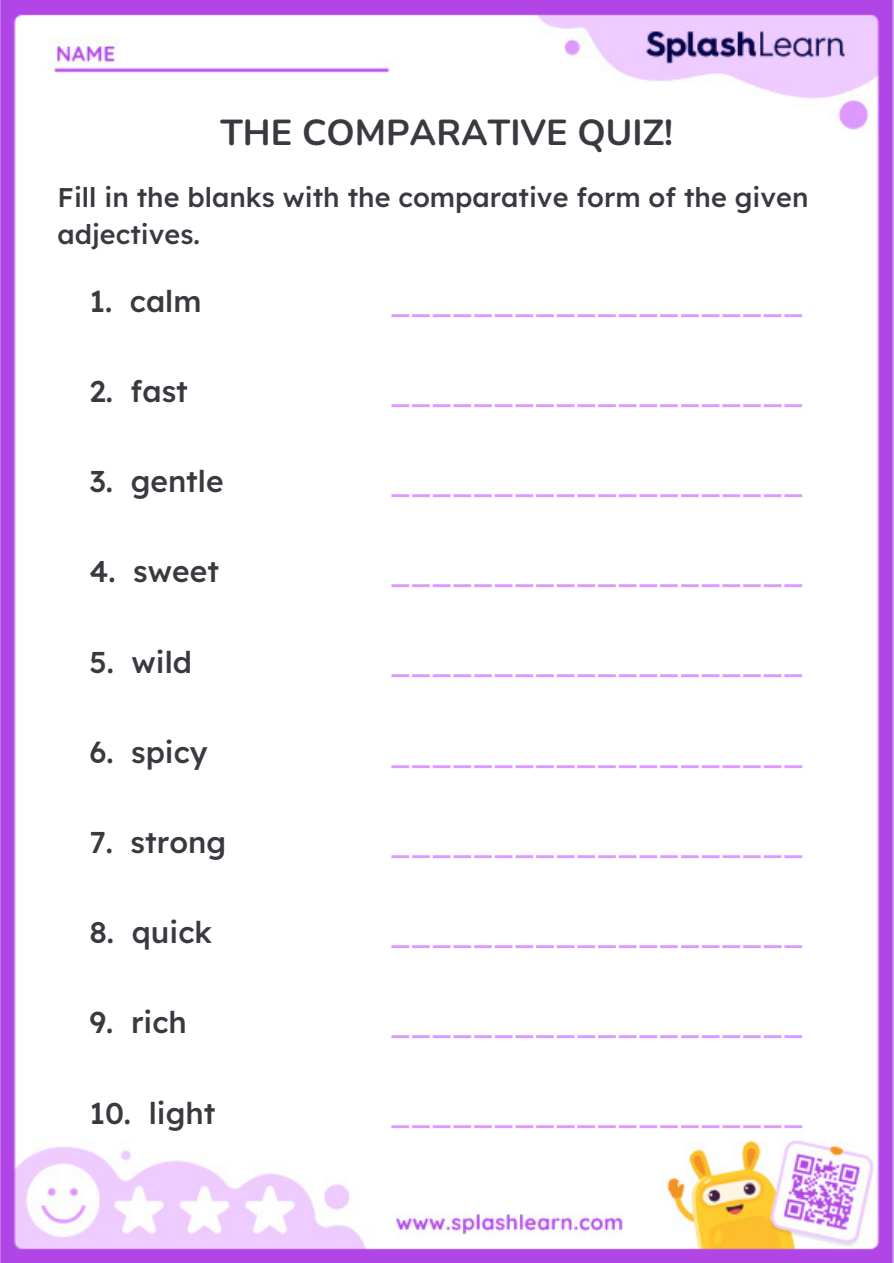
<style>
.page{position:relative;width:894px;height:1263px;background:#fff}
.page>*{position:absolute;margin:0;border:0;box-sizing:border-box;transform-origin:0 0}
.t1{font:700 36px "Nunito";color:#393a40}
.t2{font:500 30px "Lexend";color:#d9f}
.t3{font:500 30px "Lexend";color:#393a40}
.t4{font:500 27px/37.2px "Lexend";color:#393a40}
</style>
<div class="page">
<img style="left:0;top:1px;width:893px;height:1261px">
<h1 class="t1" style="left:220px;top:108px;width:454px">THE COMPARATIVE QUIZ!</h1>
<p class="t4" style="left:58px;top:178px;width:752px">Fill in the blanks with the comparative form of the given adjectives.</p>
<p class="t3" style="left:89px;top:282px;width:114px">1. calm</p>
<p class="t3" style="left:89px;top:372px;width:100px">2. fast</p>
<p class="t3" style="left:89px;top:462px;width:136px">3. gentle</p>
<p class="t3" style="left:89px;top:552px;width:131px">4. sweet</p>
<p class="t3" style="left:89px;top:642px;width:104px">5. wild</p>
<p class="t3" style="left:89px;top:732px;width:120px">6. spicy</p>
<p class="t3" style="left:89px;top:822px;width:138px">7. strong</p>
<p class="t3" style="left:89px;top:913px;width:124px">8. quick</p>
<p class="t3" style="left:89px;top:1003px;width:99px">9. rich</p>
<p class="t3" style="left:89px;top:1093px;width:127px">10. light</p>
<p class="t2" style="left:390px;top:282px;width:415px">____________________</p>
<p class="t2" style="left:390px;top:372px;width:415px">____________________</p>
<p class="t2" style="left:390px;top:462px;width:415px">____________________</p>
<p class="t2" style="left:390px;top:552px;width:415px">____________________</p>
<p class="t2" style="left:390px;top:642px;width:415px">____________________</p>
<p class="t2" style="left:390px;top:732px;width:415px">____________________</p>
<p class="t2" style="left:390px;top:822px;width:415px">____________________</p>
<p class="t2" style="left:390px;top:912px;width:415px">____________________</p>
<p class="t2" style="left:390px;top:1002px;width:415px">____________________</p>
<p class="t2" style="left:390px;top:1093px;width:415px">____________________</p>
</div>
